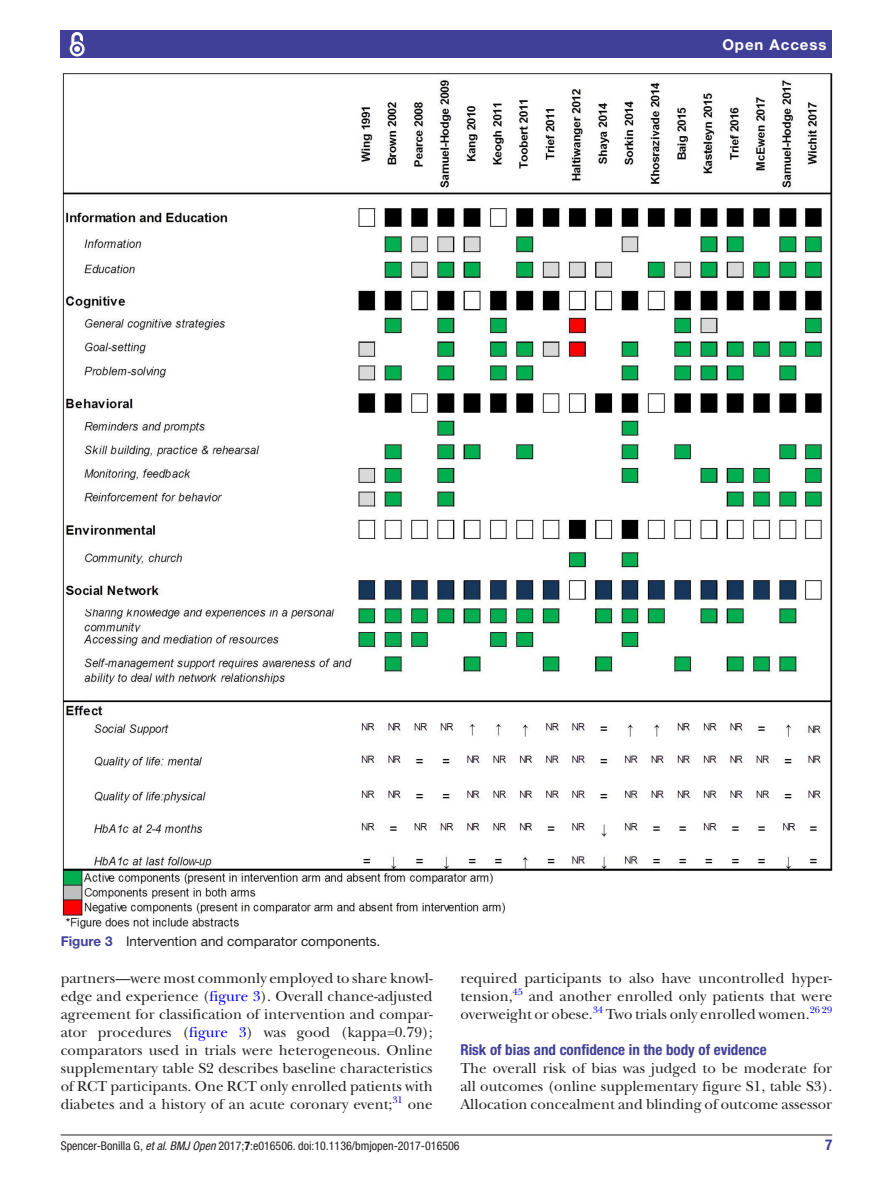
<style>
.page{position:relative;width:893px;height:1191px;background:#fff}
.page>*{position:absolute;margin:0;border:0;box-sizing:border-box;transform-origin:0 0}
.t1{font:15px/18px "New Baskerville";color:#231f20;text-align:justify}
.t2{font:700 condensed 15px "Helvetica Neue LT Std";color:#414099}
.t3{font:700 15px "Helvetica Neue LT Std";letter-spacing:.065em;color:#fff}
.t4{font:13.5px "Helvetica Neue LT Std";color:#231f20}
.t5{font:condensed 12px "Helvetica Neue LT Std";color:#231f20}
.t6{font:9.9px "New Baskerville";color:#00f}
.s1{font-weight:700;color:#414099}
.s2{color:#00f}
.s3{font-style:italic}
.s4{font-weight:700}
</style>
<div class="page">
<hr style="left:61px;top:1134px;width:771px;height:1px;background:#231f20">
<div style="left:61px;top:31px;width:771px;height:27px;background:#414099"></div>
<svg style="left:69px;top:32px;width:16px;height:25px"></svg>
<img style="left:61px;top:73px;width:771px;height:855px">
<p class="t3" style="left:722px;top:35px;width:106px">Open Access</p>
<p class="t4" style="left:61px;top:933px;width:321px"><span class="s1">Figure 3</span> Intervention and comparator components.</p>
<p class="t1" style="left:61px;top:969px;width:373px">partners—were most commonly employed to share knowl&shy;edge and experience (<span class="s2">figure 3</span>). Overall chance-adjusted agreement for classification of intervention and compar&shy;ator procedures (<span class="s2">figure 3</span>) was good (kappa=0.79); comparators used in trials were heterogeneous. Online supplementary table S2 describes baseline characteristics of RCT participants. One RCT only enrolled patients with diabetes and a history of an acute coronary event;<sup>31</sup> one</p>
<p class="t1" style="left:460px;top:969px;width:373px">required participants to also have uncontrolled hyper&shy;tension,</p>
<p class="t6" style="left:513px;top:985px;width:12px">45</p>
<p class="t1" style="left:460px;top:987px;width:373px;text-indent:68px">and another enrolled only patients that were overweight or obese.</p>
<p class="t6" style="left:593px;top:1003px;width:12px">34</p>
<p class="t1" style="left:606px;top:1005px;width:205px">Two trials only enrolled women.</p>
<p class="t6" style="left:810px;top:1003px;width:24px">26 29</p>
<p class="t2" style="left:460px;top:1041px;width:308px">Risk of bias and confidence in the body of evidence</p>
<p class="t1" style="left:460px;top:1059px;width:373px">The overall risk of bias was judged to be moderate for all outcomes (online supplementary figure S1, table S3).<br>Allocation concealment and blinding of outcome assessor</p>
<p class="t5" style="left:61px;top:1138px;width:400px">Spencer-Bonilla G, <span class="s3">et al</span>. <span class="s3">BMJ Open</span> 2017;<span class="s4">7</span>:e016506. doi:10.1136/bmjopen-2017-016506</p>
<p class="t2" style="left:825px;top:1135px;width:9px">7</p>
</div>
